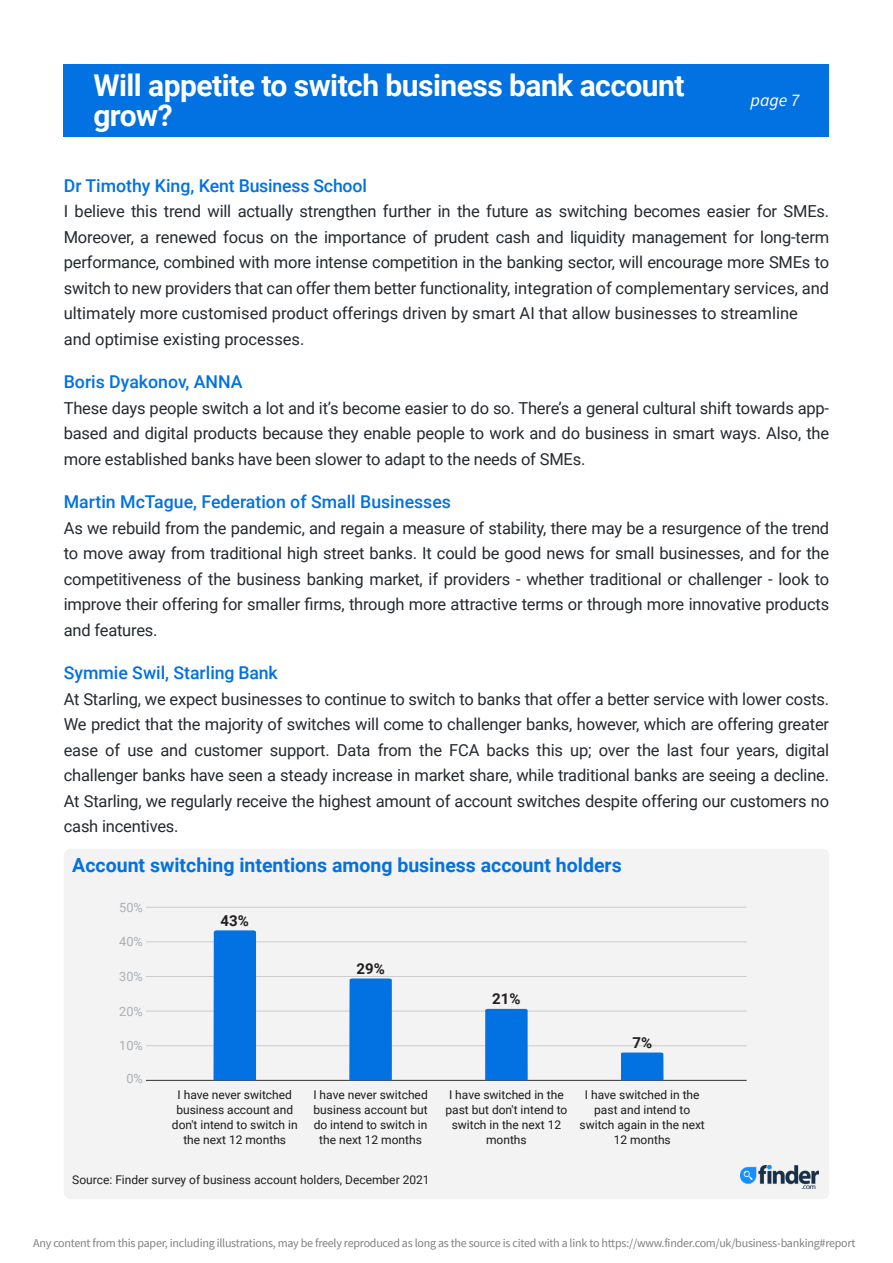
<style>
.page{position:relative;width:893px;height:1263px;background:#fff}
.page>*{position:absolute;margin:0;border:0;box-sizing:border-box;transform-origin:0 0}
.t1{font:700 30px "Roboto";letter-spacing:-.02em;color:#fff}
.t2{font:700 19.5px "Roboto";color:#0271e1}
.t3{font:500 17.7px "Roboto";color:#0271e1}
.t4{font:italic 17.7px "Source Sans Pro";color:#fff}
.t5{font:16.5px/25.5px "Roboto";letter-spacing:-.01em;color:#242a2f;text-align:justify}
.t6{font:700 15px "Roboto";color:#231f20}
.t7{font:12.75px "Roboto";color:#a8b0b7}
.t8{font:12px/15px "Roboto";color:#1a1a1a;text-align:center}
.t9{font:12px "Source Sans Pro";letter-spacing:-.02em;color:#808080}
.t10{font:12px "Roboto";color:#231f20}
</style>
<div class="page">
<div style="left:64px;top:64px;width:765px;height:72px;background:#0271e1"></div>
<div style="left:64px;top:849px;width:765px;height:350px;background:#f3f3f3;border-radius:7px"></div>
<hr style="left:146px;top:1080px;width:601px;height:1px;background:#333">
<hr style="left:146px;top:1045px;width:601px;height:1px;background:#ccc">
<hr style="left:146px;top:1011px;width:601px;height:1px;background:#ccc">
<hr style="left:146px;top:976px;width:601px;height:1px;background:#ccc">
<hr style="left:146px;top:941px;width:601px;height:1px;background:#ccc">
<hr style="left:146px;top:907px;width:601px;height:1px;background:#ccc">
<div style="left:213px;top:930px;width:43px;height:150px;background:#0271e1"></div>
<div style="left:349px;top:978px;width:43px;height:102px;background:#0271e1"></div>
<div style="left:485px;top:1009px;width:43px;height:71px;background:#0271e1"></div>
<svg style="left:621px;top:1052px;width:42px;height:28px"></svg>
<img style="left:741px;top:1165px;width:77px;height:23px">
<h1 class="t1" style="left:93px;top:74px;width:593px">Will appetite to switch business bank account</h1>
<h1 class="t1" style="left:93px;top:104px;width:81px">grow?</h1>
<p class="t4" style="left:750px;top:88px;width:50px">page 7</p>
<p class="t3" style="left:64px;top:179px;width:305px">Dr Timothy King, Kent Business School</p>
<p class="t5" style="left:64px;top:200px;width:767px;text-align:left">I believe this trend will actually strengthen further in the future as switching becomes easier for SMEs.<br>Moreover, a renewed focus on the importance of prudent cash and liquidity management for long-term performance, combined with more intense competition in the banking sector, will encourage more SMEs to switch to new providers that can offer them better functionality, integration of complementary services, and ultimately more customised product offerings driven by smart AI that allow businesses to streamline and optimise existing processes.</p>
<p class="t3" style="left:64px;top:375px;width:180px">Boris Dyakonov, ANNA</p>
<p class="t5" style="left:64px;top:397px;width:767px">These days people switch a lot and it’s become easier to do so. There’s a general cultural shift towards app&shy;based and digital products because they enable people to work and do business in smart ways. Also, the more established banks have been slower to adapt to the needs of SMEs.</p>
<p class="t3" style="left:64px;top:495px;width:389px">Martin McTague, Federation of Small Businesses</p>
<p class="t5" style="left:64px;top:517px;width:767px">As we rebuild from the pandemic, and regain a measure of stability, there may be a resurgence of the trend to move away from traditional high street banks. It could be good news for small businesses, and for the competitiveness of the business banking market, if providers - whether traditional or challenger - look to improve their offering for smaller firms, through more attractive terms or through more innovative products and features.</p>
<p class="t3" style="left:64px;top:666px;width:215px">Symmie Swil, Starling Bank</p>
<p class="t5" style="left:64px;top:688px;width:767px">At Starling, we expect businesses to continue to switch to banks that offer a better service with lower costs.<br>We predict that the majority of switches will come to challenger banks, however, which are offering greater ease of use and customer support. Data from the FCA backs this up; over the last four years, digital challenger banks have seen a steady increase in market share, while traditional banks are seeing a decline.<br>At Starling, we regularly receive the highest amount of account switches despite offering our customers no cash incentives.</p>
<p class="t2" style="left:72px;top:857px;width:551px">Account switching intentions among business account holders</p>
<p class="t7" style="left:119px;top:902px;width:25px">50%</p>
<p class="t7" style="left:119px;top:937px;width:25px">40%</p>
<p class="t7" style="left:119px;top:971px;width:25px">30%</p>
<p class="t7" style="left:119px;top:1006px;width:25px">20%</p>
<p class="t7" style="left:119px;top:1040px;width:25px">10%</p>
<p class="t7" style="left:126px;top:1074px;width:18px">0%</p>
<p class="t6" style="left:221px;top:915px;width:30px">43%</p>
<p class="t6" style="left:356px;top:963px;width:30px">29%</p>
<p class="t6" style="left:492px;top:993px;width:30px">21%</p>
<p class="t6" style="left:632px;top:1037px;width:21px">7%</p>
<p class="t8" style="left:172px;top:1089px;width:127px">I have never switched business account and don't intend to switch in the next 12 months</p>
<p class="t8" style="left:313px;top:1089px;width:116px">I have never switched business account but do intend to switch in the next 12 months</p>
<p class="t8" style="left:445px;top:1089px;width:123px">I have switched in the past but don't intend to switch in the next 12 months</p>
<p class="t8" style="left:580px;top:1089px;width:127px">I have switched in the past and intend to switch again in the next<br>12 months</p>
<p class="t10" style="left:72px;top:1175px;width:359px">Source: Finder survey of business account holders, December 2021</p>
<p class="t9" style="left:33px;top:1238px;width:824px">Any content from this paper, including illustrations, may be freely reproduced as long as the source is cited with a link to https://www.finder.com/uk/business-banking#report</p>
</div>
